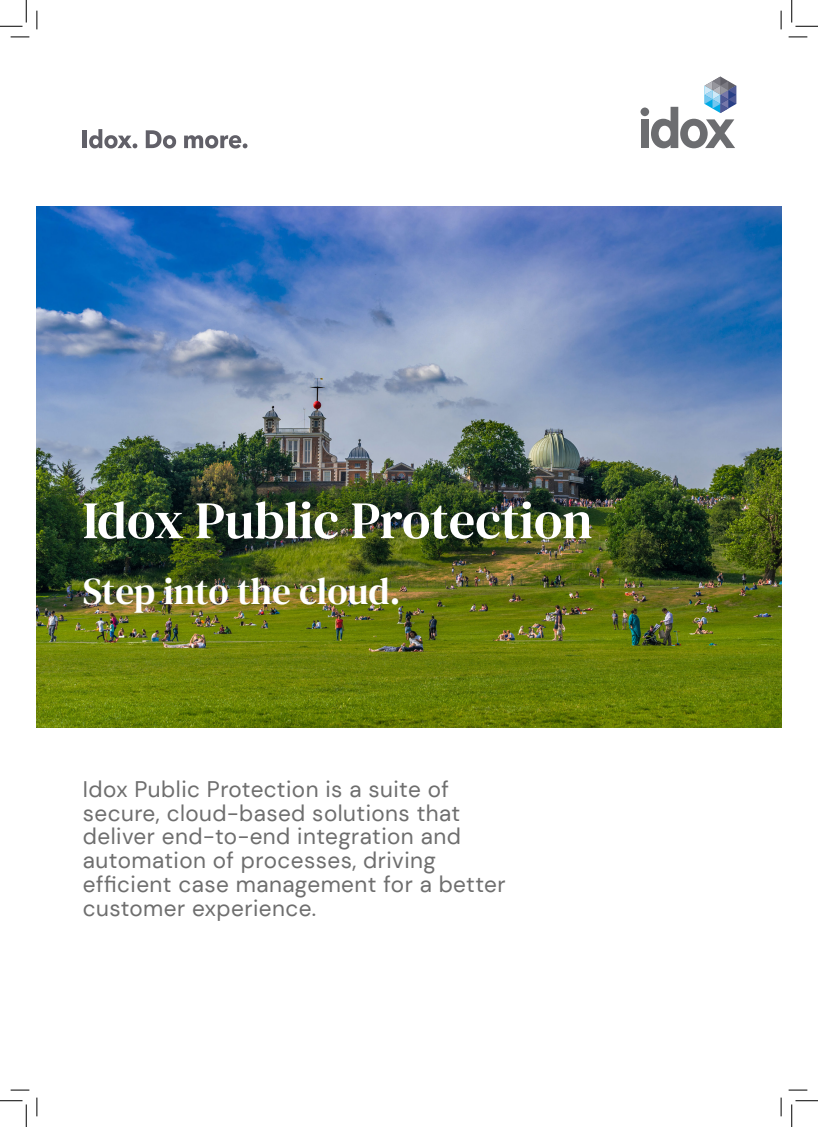
<style>
.page{position:relative;width:818px;height:1127px;background:#fff}
.page>*{position:absolute;margin:0;border:0;box-sizing:border-box;transform-origin:0 0}
.Mainline_Heading{font:52.5px "DM Serif Text";color:#fff}
.t1{font:37.5px "DM Serif Text";letter-spacing:-.005em;color:#fff}
.Introduction_-_cover_paragraph{font:22.5px/23.8px "DM Sans";letter-spacing:.02em;color:#6e6e6e}
</style>
<div class="page">
<svg style="left:651px;top:76px;width:85px;height:72px"></svg>
<div style="left:641px;top:119px;width:8px;height:29px;background:#6c6d70"></div>
<div style="left:640px;top:107px;width:9px;height:9px;background:#6c6d70;border-radius:50%"></div>
<hr style="left:83px;top:130px;width:4px;height:18px;background:#616068">
<svg style="left:89px;top:129px;width:48px;height:19px"></svg>
<svg style="left:146px;top:130px;width:30px;height:18px"></svg>
<svg style="left:184px;top:135px;width:63px;height:13px"></svg>
<img style="left:37px;top:206px;width:744px;height:521px">
<svg style="left:11px;top:36px;width:18px;height:2px"></svg>
<svg style="left:788px;top:36px;width:19px;height:2px"></svg>
<svg style="left:11px;top:1089px;width:18px;height:1px"></svg>
<svg style="left:788px;top:1089px;width:19px;height:1px"></svg>
<svg style="left:36px;top:11px;width:2px;height:18px"></svg>
<svg style="left:36px;top:1097px;width:2px;height:18px"></svg>
<svg style="left:780px;top:11px;width:2px;height:18px"></svg>
<svg style="left:780px;top:1097px;width:2px;height:18px"></svg>
<svg style="left:0;top:0;width:27px;height:27px"></svg>
<svg style="left:0;top:1100px;width:27px;height:26px"></svg>
<svg style="left:791px;top:0;width:27px;height:27px"></svg>
<svg style="left:791px;top:1100px;width:27px;height:26px"></svg>
<p class="Mainline_Heading" style="left:83px;top:490px;width:511px">Idox Public Protection</p>
<p class="t1" style="left:83px;top:569px;width:319px">Step into the cloud.</p>
<p class="Introduction_-_cover_paragraph" style="left:83px;top:776px;width:424px">Idox Public Protection is a suite of secure, cloud-based solutions that deliver end-to-end integration and automation of processes, driving efficient case management for a better customer experience.</p>
</div>
